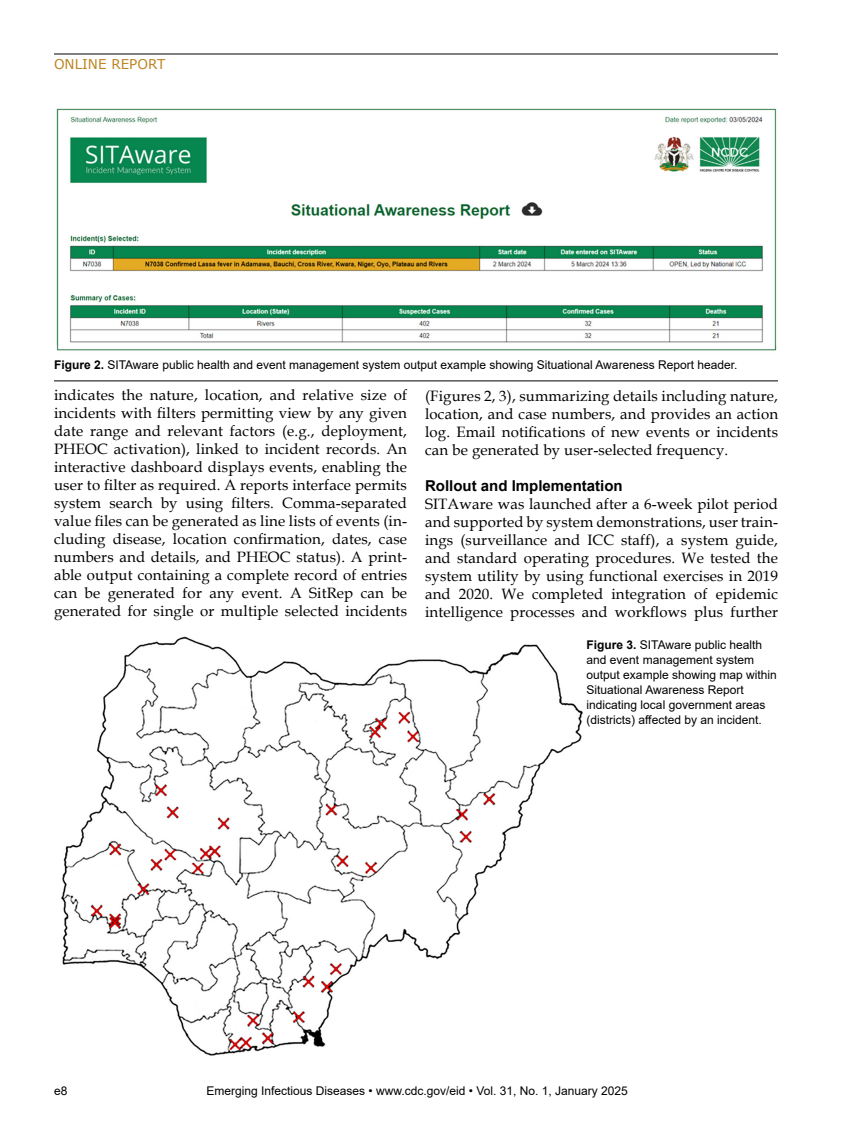
<style>
.page{position:relative;width:851px;height:1134px;background:#fff}
.page>*{position:absolute;margin:0;border:0;box-sizing:border-box;transform-origin:0 0}
.t1{font:15px/18px "Book Antiqua";letter-spacing:.01em;color:#000;text-align:justify}
.t2{font:700 15px "Arial";color:#000}
.t3{font:13.5px "Verdana";color:#bc8423}
.t4{font:12px/15px "Arial";color:#000}
.s1{font-weight:700}
</style>
<div class="page">
<hr style="left:54px;top:54px;width:724px;height:1px;background:#000">
<img style="left:56px;top:108px;width:721px;height:243px">
<hr style="left:54px;top:381px;width:724px;height:1px;background:#000">
<img style="left:61px;top:636px;width:522px;height:420px">
<p class="t3" style="left:54px;top:55px;width:113px">ONLINE REPORT</p>
<p class="t4" style="left:54px;top:357px;width:685px"><span class="s1">Figure 2.</span> SITAware public health and event management system output example showing Situational Awareness Report header.</p>
<p class="t1" style="left:54px;top:386px;width:354px">indicates the nature, location, and relative size of incidents with filters permitting view by any given date range and relevant factors (e.g., deployment, PHEOC activation), linked to incident records. An interactive dashboard displays events, enabling the user to filter as required. A reports interface permits system search by using filters. Comma-separated value files can be generated as line lists of events (in&shy;cluding disease, location confirmation, dates, case numbers and details, and PHEOC status). A print&shy;able output containing a complete record of entries can be generated for any event. A SitRep can be generated for single or multiple selected incidents</p>
<p class="t1" style="left:425px;top:387px;width:354px">(Figures 2, 3), summarizing details including nature, location, and case numbers, and provides an action log. Email notifications of new events or incidents can be generated by user-selected frequency.</p>
<p class="t2" style="left:425px;top:475px;width:199px">Rollout and Implementation</p>
<p class="t1" style="left:425px;top:495px;width:354px">SITAware was launched after a 6-week pilot period and supported by system demonstrations, user train&shy;ings (surveillance and ICC staff), a system guide, and standard operating procedures. We tested the system utility by using functional exercises in 2019 and 2020. We completed integration of epidemic intelligence processes and workflows plus further</p>
<p class="t4" style="left:586px;top:637px;width:192px"><span class="s1">Figure 3.</span> SITAware public health and event management system output example showing map within Situational Awareness Report indicating local government areas (districts) affected by an incident.</p>
<p class="t4" style="left:54px;top:1084px;width:15px">e8</p>
<p class="t4" style="left:206px;top:1084px;width:423px">Emerging Infectious Diseases • www.cdc.gov/eid • Vol. 31, No. 1, January 2025</p>
</div>
